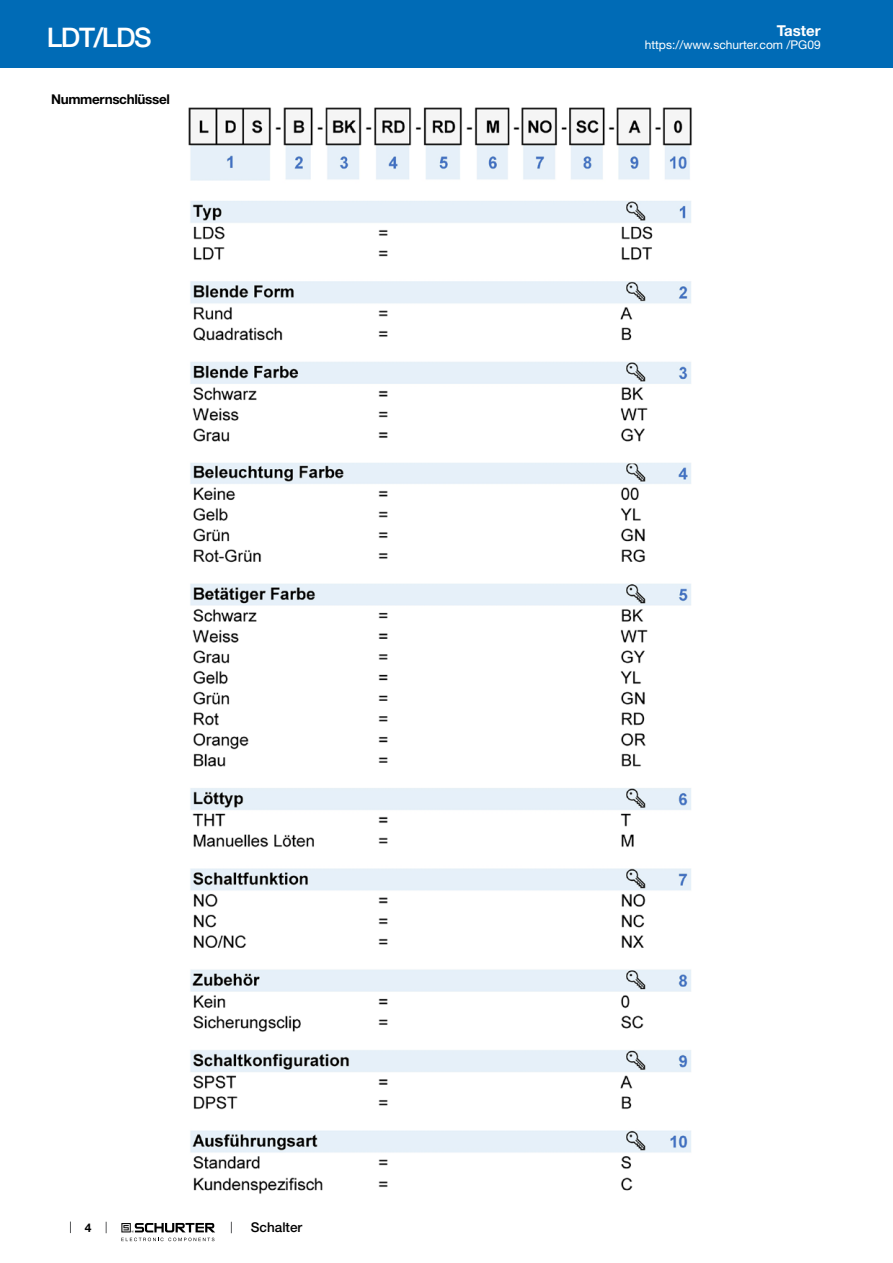
<style>
.page{position:relative;width:893px;height:1263px;background:#fff}
.page>*{position:absolute;margin:0;border:0;box-sizing:border-box;transform-origin:0 0}
.t1{font:500 27px "Helvetica Neue LT";letter-spacing:-.05em;color:#fff}
.t2{font:700 15px "Helvetica Neue LT";color:#fff}
.t3{font:700 13.5px "Helvetica Neue LT";letter-spacing:-.025em;color:#000}
.t4{font:500 13.5px "Helvetica Neue LT";color:#000}
.t5{font:12px "Helvetica Neue LT";color:#fff}
.t6{font:700 12px "Helvetica Neue LT";color:#000}
</style>
<div class="page">
<svg style="left:70px;top:1221px;width:1px;height:12px"></svg>
<svg style="left:121px;top:1223px;width:94px;height:18px"></svg>
<div style="left:0;top:0;width:893px;height:68px;background:#006bb6"></div>
<img style="left:188px;top:107px;width:504px;height:1087px">
<h1 class="t1" style="left:47px;top:21px;width:106px">LDT/LDS</h1>
<p class="t3" style="left:51px;top:91px;width:120px">Nummernschlüssel</p>
<p class="t2" style="left:777px;top:21px;width:45px">Taster</p>
<p class="t5" style="left:645px;top:38px;width:178px">https://www.schurter.com /PG09</p>
<p class="t6" style="left:85px;top:1220px;width:8px">4</p>
<p class="t4" style="left:251px;top:1219px;width:53px">Schalter</p>
</div>
